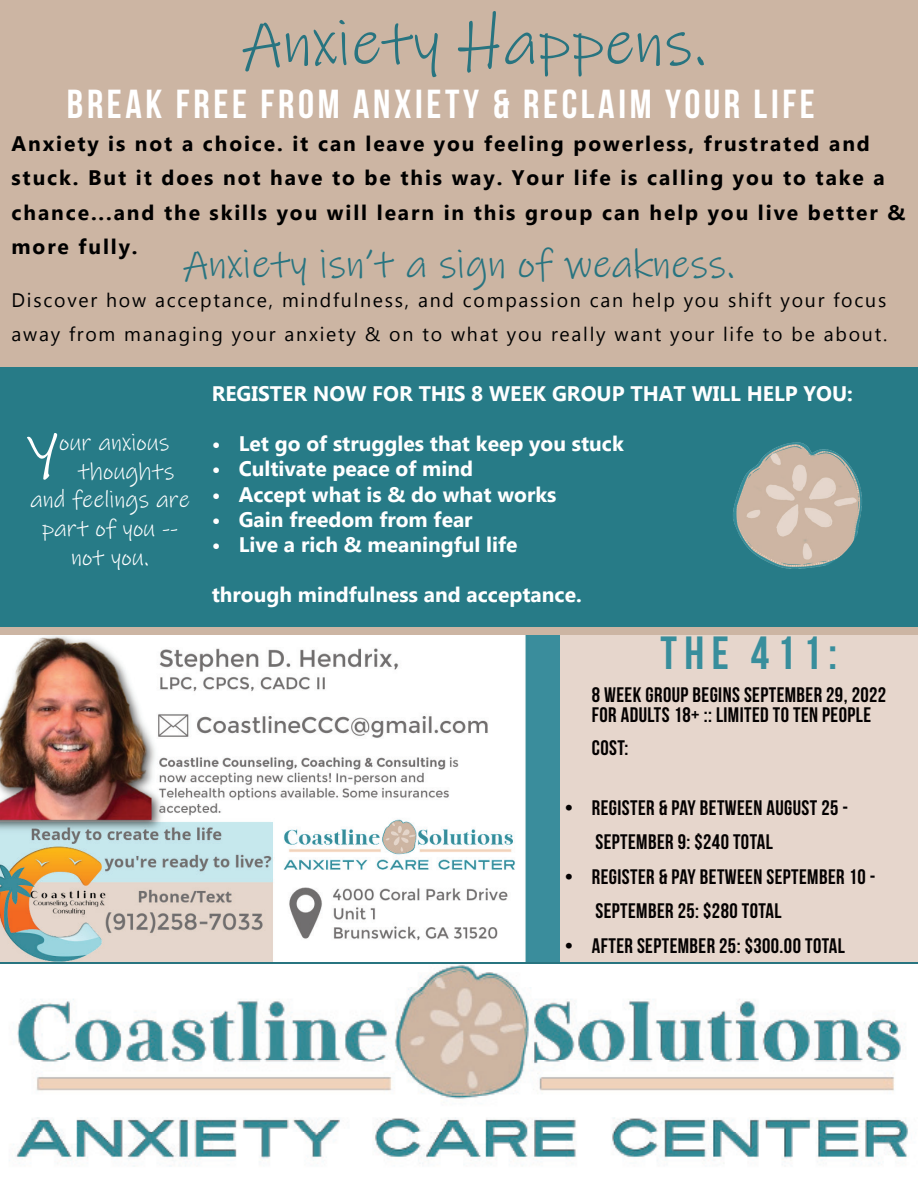
<style>
.page{position:relative;width:918px;height:1188px;background:#fff}
.page>*{position:absolute;margin:0;border:0;box-sizing:border-box;transform-origin:0 0}
.t1{font:68.4px "Ink Free";color:#fff}
.t2{font:64.5px "Ink Free";color:#287480}
.t3{font:46.5px "Bebas Neue";letter-spacing:.16em;color:#388e9c}
.t4{font:40.5px "Bebas Neue";letter-spacing:.09em;color:#fff}
.t5{font:40.5px "Ink Free";color:#287480}
.t6{font:24px "Ink Free";color:#fff}
.t7{font:21px/34.5px "Bebas Neue";letter-spacing:.02em;color:#040101}
.t8{font:700 21px "Microsoft Tai Le";color:#fff}
.t9{font:700 21px/34.5px "Microsoft Tai Le";letter-spacing:.09em;color:#000}
.t10{font:19.5px/34.5px "Microsoft Tai Le";letter-spacing:.09em;color:#000}
</style>
<div class="page">
<svg style="left:0;top:962px;width:918px;height:205px"></svg>
<div style="left:559px;top:634px;width:359px;height:328px;background:#e6d6cc"></div>
<img style="left:0;top:634px;width:559px;height:328px">
<div style="left:0;top:0;width:918px;height:634px;background:#ccb5a3"></div>
<div style="left:0;top:367px;width:918px;height:259px;background:#277b87"></div>
<img style="left:730px;top:438px;width:134px;height:134px;border-radius:67px">
<h2 class="t2" style="left:242px;top:-3px;width:466px">Anxiety Happens.</h2>
<h3 class="t4" style="left:67px;top:81px;width:749px">BREAK FREE FROM ANXIETY &amp; RECLAIM YOUR LIFE</h3>
<p class="t9" style="left:12px;top:127px;width:895px">Anxiety is not a choice. it can leave you feeling powerless, frustrated and stuck. But it does not have to be this way. Your life is calling you to take a chance...and the skills you will learn in this group can help you live better &amp; more fully.</p>
<h3 class="t5" style="left:183px;top:235px;width:553px">Anxiety isn’t a sign of weakness.</h3>
<p class="t10" style="left:12px;top:284px;width:877px">Discover how acceptance, mindfulness, and compassion can help you shift your focus away from managing your anxiety &amp; on to what you really want your life to be about.</p>
<h1 class="t1" style="left:26px;top:408px;width:35px">Y</h1>
<p class="t6" style="left:59px;top:425px;width:112px">our anxious</p>
<p class="t6" style="left:78px;top:454px;width:98px">thoughts</p>
<p class="t6" style="left:30px;top:483px;width:161px">and feelings are</p>
<p class="t6" style="left:42px;top:511px;width:138px">part of you --</p>
<p class="t6" style="left:71px;top:540px;width:79px">not you.</p>
<p class="t8" style="left:212px;top:381px;width:643px">REGISTER NOW FOR THIS 8 WEEK GROUP THAT WILL HELP YOU:</p>
<p class="t8" style="left:212px;top:432px;width:414px">• Let go of struggles that keep you stuck</p>
<p class="t8" style="left:212px;top:457px;width:263px">• Cultivate peace of mind</p>
<p class="t8" style="left:212px;top:482px;width:346px">• Accept what is &amp; do what works</p>
<p class="t8" style="left:212px;top:507px;width:263px">• Gain freedom from fear</p>
<p class="t8" style="left:212px;top:533px;width:307px">• Live a rich &amp; meaningful life</p>
<p class="t8" style="left:212px;top:583px;width:372px">through mindfulness and acceptance.</p>
<h3 class="t3" style="left:660px;top:628px;width:178px">THE 411:</h3>
<p class="t7" style="left:592px;top:685px;width:296px;line-height:19.5px">8 WEEK GROUP BEGINS SEPTEMBER 29, 2022<br>FOR ADULTS 18+ :: LIMITED TO TEN PEOPLE</p>
<p class="t7" style="left:592px;top:730px;width:38px">COST:</p>
<p class="t7" style="left:596px;top:790px;width:254px;text-indent:-31px">• REGISTER &amp; PAY BETWEEN AUGUST 25 -<br>SEPTEMBER 9: $240 TOTAL</p>
<p class="t7" style="left:596px;top:859px;width:282px;text-indent:-31px">• REGISTER &amp; PAY BETWEEN SEPTEMBER 10 -<br>SEPTEMBER 25: $280 TOTAL</p>
<p class="t7" style="left:565px;top:928px;width:282px">• AFTER SEPTEMBER 25: $300.00 TOTAL</p>
</div>
